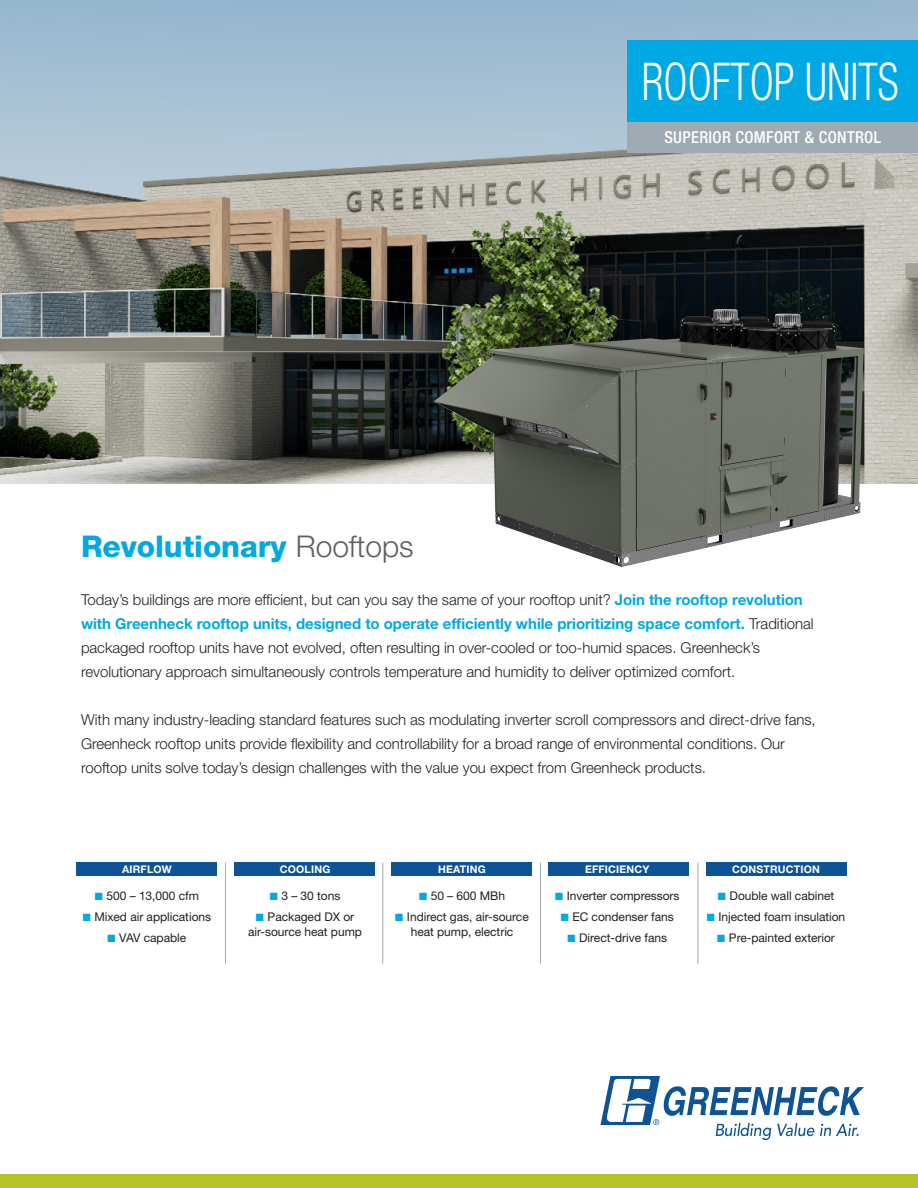
<style>
.page{position:relative;width:918px;height:1188px;background:#fff}
.page>*{position:absolute;margin:0;border:0;box-sizing:border-box;transform-origin:0 0}
.t1{font:300 condensed 52.2px "Helvetica Neue LT Std";color:#fff;scale:.83 1}
.t2{font:800 30px "Helvetica Neue LT Std";letter-spacing:-.005em;color:#00a8e4}
.t3{font:500 condensed 16.5px "Helvetica Neue LT Std";letter-spacing:.02em;color:#fff}
.Intro_Paragraph{font:300 15px/24px "Helvetica Neue LT Std";letter-spacing:-.005em;color:#231f20}
.t4{font:12px/15px "Helvetica Neue LT Std";letter-spacing:-.005em;color:#231f20;text-align:center}
.t5{font:700 10.5px "Helvetica Neue LT Std";letter-spacing:.02em;color:#fff}
.s1{font-weight:300;color:#5f5f62}
.s2{font-weight:700;color:#00a8e4}
.s3{color:#00a8e4}
</style>
<div class="page">
<img style="left:0;top:0;width:918px;height:484px">
<img style="left:435px;top:310px;width:429px;height:256px">
<div style="left:0;top:1174px;width:918px;height:14px;background:#b5c527"></div>
<svg style="left:600px;top:1076px;width:264px;height:64px"></svg>
<div style="left:627px;top:40px;width:291px;height:87px;background:#00a8e4"></div>
<div style="left:627px;top:122px;width:291px;height:31px;background:#9faab2"></div>
<hr style="left:698px;top:862px;width:1px;height:102px;background:#9faab2">
<hr style="left:225px;top:862px;width:1px;height:102px;background:#9faab2">
<hr style="left:382px;top:862px;width:1px;height:102px;background:#9faab2">
<hr style="left:540px;top:862px;width:1px;height:102px;background:#9faab2">
<div style="left:234px;top:862px;width:141px;height:14px;background:#0d5496"></div>
<div style="left:391px;top:862px;width:141px;height:14px;background:#0d5496"></div>
<div style="left:549px;top:862px;width:140px;height:14px;background:#0d5496"></div>
<div style="left:706px;top:862px;width:141px;height:14px;background:#0d5496"></div>
<div style="left:76px;top:862px;width:141px;height:14px;background:#0d5496"></div>
<p class="t1" style="left:642px;top:51px;width:311px">ROOFTOP UNITS</p>
<p class="t2" style="left:81px;top:529px;width:334px">Revolutionary <span class="s1">Rooftops</span></p>
<p class="t3" style="left:664px;top:128px;width:218px">SUPERIOR COMFORT &amp; CONTROL</p>
<p class="Intro_Paragraph" style="left:81px;top:587px;width:734px">Today’s buildings are more efficient, but can you say the same of your rooftop unit? <span class="s2">Join the rooftop revolution with Greenheck rooftop units, designed to operate efficiently while prioritizing space comfort.</span> Traditional packaged rooftop units have not evolved, often resulting in over-cooled or too-humid spaces. Greenheck’s revolutionary approach simultaneously controls temperature and humidity to deliver optimized comfort.</p>
<p class="Intro_Paragraph" style="left:81px;top:707px;width:736px">With many industry-leading standard features such as modulating inverter scroll compressors and direct-drive fans,<br>Greenheck rooftop units provide flexibility and controllability for a broad range of environmental conditions. Our rooftop units solve today’s design challenges with the value you expect from Greenheck products.</p>
<p class="t5" style="left:122px;top:862px;width:51px">AIRFLOW</p>
<p class="t4" style="left:95px;top:889px;width:106px"><span class="s3">■</span> 500 – 13,000 cfm</p>
<p class="t4" style="left:83px;top:910px;width:130px"><span class="s3">■</span> Mixed air applications</p>
<p class="t4" style="left:108px;top:931px;width:80px"><span class="s3">■</span> VAV capable</p>
<p class="t5" style="left:280px;top:862px;width:52px">COOLING</p>
<p class="t4" style="left:270px;top:889px;width:72px"><span class="s3">■</span> 3 – 30 tons</p>
<p class="t4" style="left:248px;top:910px;width:115px"><span class="s3">■</span> Packaged DX or air-source heat pump</p>
<p class="t5" style="left:438px;top:862px;width:49px">HEATING</p>
<p class="t4" style="left:419px;top:889px;width:87px"><span class="s3">■</span> 50 – 600 MBh</p>
<p class="t4" style="left:395px;top:910px;width:135px"><span class="s3">■</span> Indirect gas, air-source heat pump, electric</p>
<p class="t5" style="left:585px;top:862px;width:66px">EFFICIENCY</p>
<p class="t4" style="left:555px;top:889px;width:126px"><span class="s3">■</span> Inverter compressors</p>
<p class="t4" style="left:561px;top:910px;width:115px"><span class="s3">■</span> EC condenser fans</p>
<p class="t4" style="left:568px;top:931px;width:101px"><span class="s3">■</span> Direct-drive fans</p>
<p class="t5" style="left:732px;top:862px;width:89px">CONSTRUCTION</p>
<p class="t4" style="left:718px;top:889px;width:118px"><span class="s3">■</span> Double wall cabinet</p>
<p class="t4" style="left:707px;top:910px;width:140px"><span class="s3">■</span> Injected foam insulation</p>
<p class="t4" style="left:717px;top:931px;width:119px"><span class="s3">■</span> Pre-painted exterior</p>
</div>
